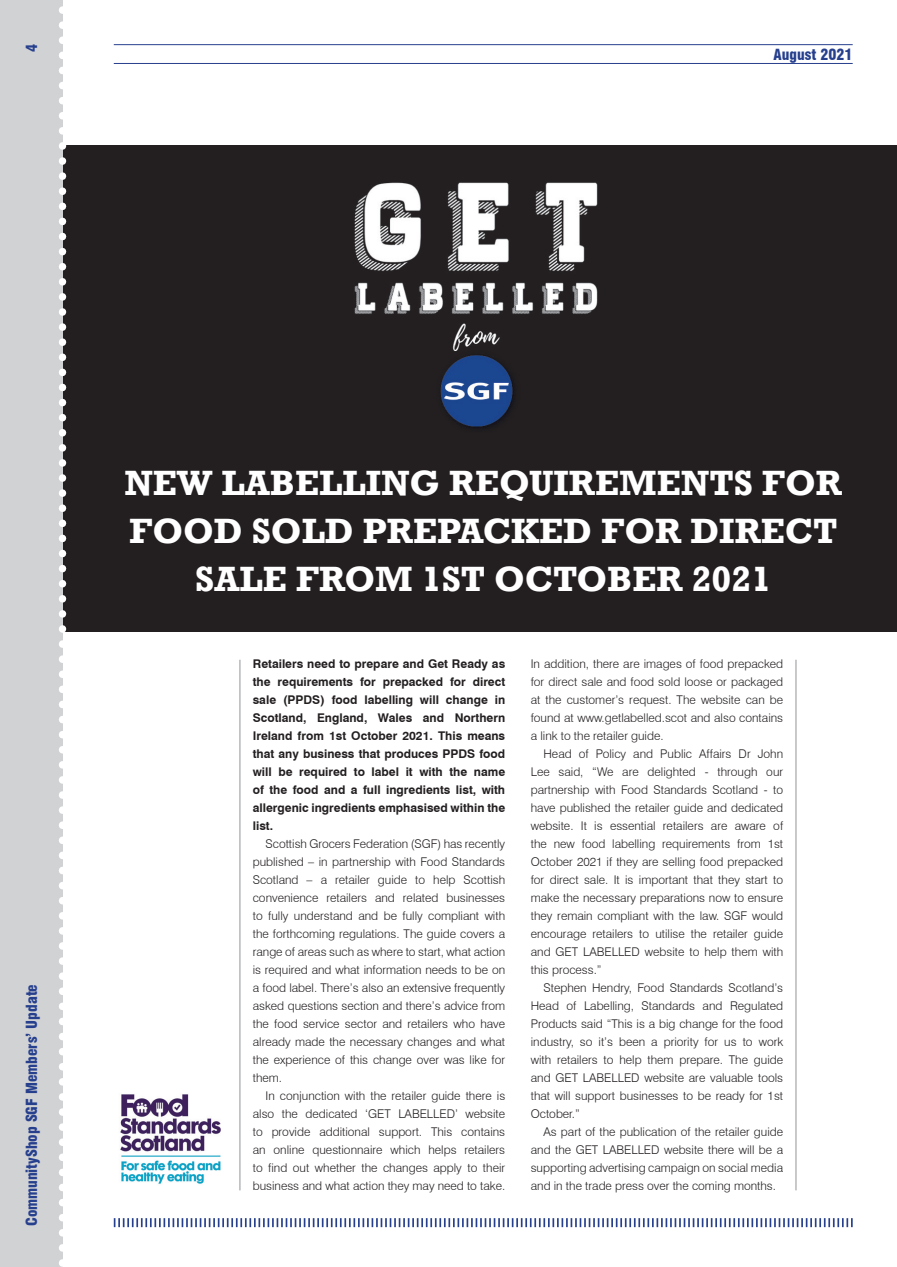
<style>
.page{position:relative;width:897px;height:1267px;background:#fff}
.page>*{position:absolute;margin:0;border:0;box-sizing:border-box;transform-origin:0 0}
.t1{font:700 36px/48px "Rockwell";color:#fff;text-align:center}
.t2{font:900 condensed 15px "Swiss 721 BT";color:#27408e}
.t3{font:300 12px/18px "Swiss 721 BT";color:#231f20;text-align:justify}
.t4{font:700 12px/18px "Swiss 721 BT";color:#231f20;text-align:justify}
</style>
<div class="page">
<div style="left:44px;top:146px;width:852px;height:486px;background:#231f20"></div>
<div style="left:0;top:0;width:62px;height:1266px;background:#d1d2d4"></div>
<svg style="left:59px;top:0;width:7px;height:1267px"></svg>
<hr style="left:795px;top:659px;width:1px;height:531px;background:#939598">
<hr style="left:240px;top:659px;width:1px;height:531px;background:#939598">
<svg style="left:114px;top:1218px;width:738px;height:8px"></svg>
<hr style="left:114px;top:44px;width:738px;height:1px;background:#27408e">
<hr style="left:114px;top:63px;width:738px;height:1px;background:#27408e">
<img style="left:354px;top:182px;width:244px;height:246px">
<img style="left:120px;top:1094px;width:101px;height:90px">
<p class="t2" style="left:23px;top:52px;width:10px;rotate:-90deg">4</p>
<p class="t2" style="left:773px;top:45px;width:81px">August 2021</p>
<p class="t2" style="left:23px;top:1226px;width:244px;rotate:-90deg">CommunityShop SGF Members’ Update</p>
<h1 class="t1" style="left:124px;top:459px;width:719px">NEW LABELLING REQUIREMENTS FOR<br>FOOD SOLD PREPACKED FOR DIRECT<br>SALE FROM 1ST OCTOBER 2021</h1>
<p class="t4" style="left:253px;top:654px;width:254px">Retailers need to prepare and Get Ready as the requirements for prepacked for direct sale (PPDS) food labelling will change in Scotland, England, Wales and Northern Ireland from 1st October 2021. This means that any business that produces PPDS food will be required to label it with the name of the food and a full ingredients list, with allergenic ingredients emphasised within the list.</p>
<p class="t3" style="left:253px;top:834px;width:254px;text-indent:13px">Scottish Grocers Federation (SGF) has recently published – in partnership with Food Standards Scotland – a retailer guide to help Scottish convenience retailers and related businesses to fully understand and be fully compliant with the forthcoming regulations. The guide covers a range of areas such as where to start, what action is required and what information needs to be on a food label. There’s also an extensive frequently asked questions section and there’s advice from the food service sector and retailers who have already made the necessary changes and what the experience of this change over was like for them.</p>
<p class="t3" style="left:253px;top:1086px;width:254px;text-indent:13px">In conjunction with the retailer guide there is also the dedicated ‘GET LABELLED’ website to provide additional support. This contains an online questionnaire which helps retailers to find out whether the changes apply to their business and what action they may need to take.</p>
<p class="t3" style="left:530px;top:654px;width:254px">In addition, there are images of food prepacked for direct sale and food sold loose or packaged at the customer’s request. The website can be found at www.getlabelled.scot and also contains a link to the retailer guide.</p>
<p class="t3" style="left:530px;top:744px;width:254px;text-indent:13px">Head of Policy and Public Affairs Dr John Lee said, “We are delighted - through our partnership with Food Standards Scotland - to have published the retailer guide and dedicated website. It is essential retailers are aware of the new food labelling requirements from 1st October 2021 if they are selling food prepacked for direct sale. It is important that they start to make the necessary preparations now to ensure they remain compliant with the law. SGF would encourage retailers to utilise the retailer guide and GET LABELLED website to help them with this process.”</p>
<p class="t3" style="left:530px;top:978px;width:254px;text-indent:13px">Stephen Hendry, Food Standards Scotland’s Head of Labelling, Standards and Regulated Products said “This is a big change for the food industry, so it’s been a priority for us to work with retailers to help them prepare. The guide and GET LABELLED website are valuable tools that will support businesses to be ready for 1st October.”</p>
<p class="t3" style="left:530px;top:1122px;width:254px;text-indent:13px">As part of the publication of the retailer guide and the GET LABELLED website there will be a supporting advertising campaign on social media and in the trade press over the coming months.</p>
</div>
